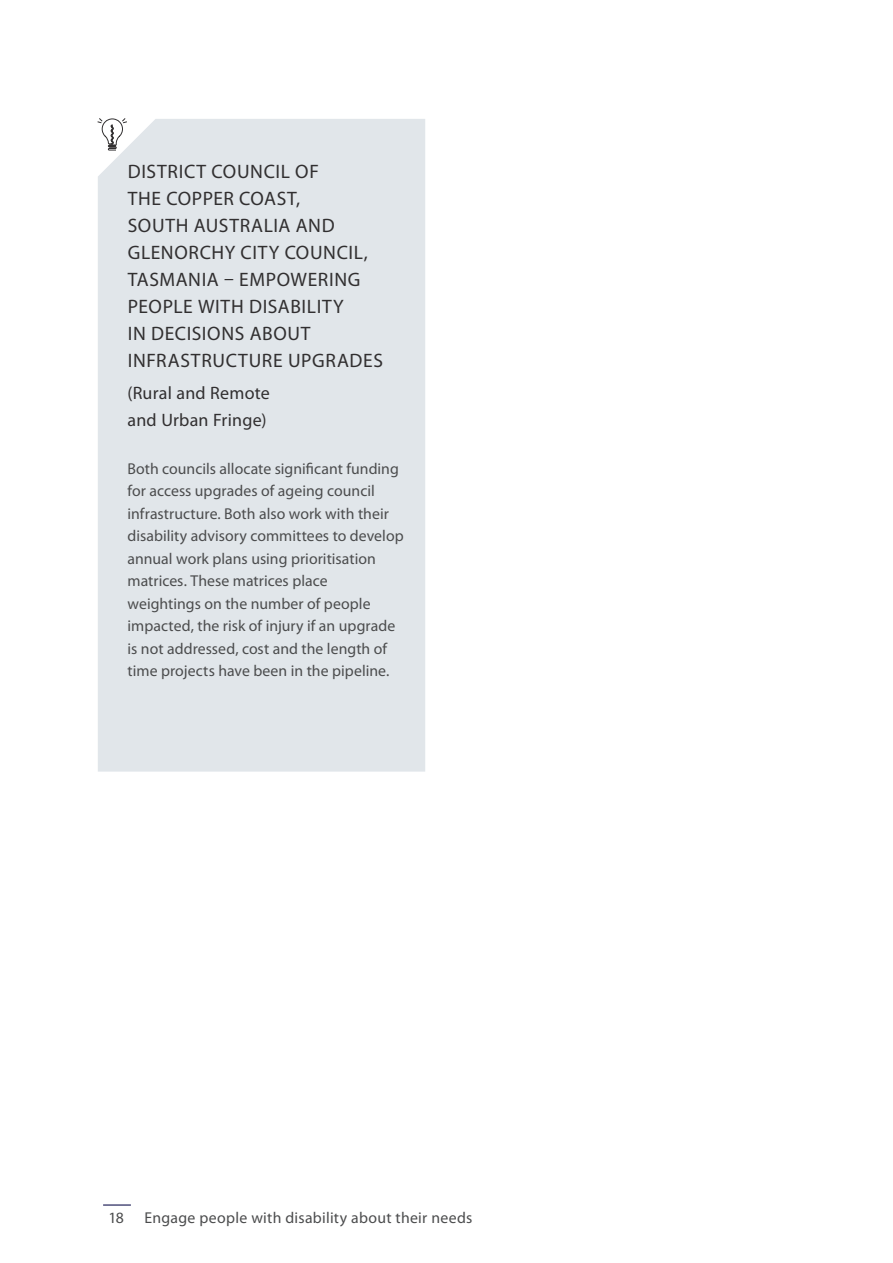
<style>
.page{position:relative;width:893px;height:1263px;background:#fff}
.page>*{position:absolute;margin:0;border:0;box-sizing:border-box;transform-origin:0 0}
.t1{font:19.5px/27px "Myriad Pro";letter-spacing:.035em;color:#312f30}
.t2{font:18px/27px "Myriad Pro";letter-spacing:.01em;color:#312f30}
.t3{font:15.75px/22.5px "Myriad Pro";letter-spacing:.005em;color:#4b4c4d}
</style>
<div class="page">
<div style="left:98px;top:119px;width:327px;height:653px;background:#e1e6ea"></div>
<svg style="left:97px;top:118px;width:73px;height:68px"></svg>
<hr style="left:103px;top:1204px;width:28px;height:2px;background:#4e4f7b">
<h3 class="t1" style="left:128px;top:158px;width:257px">DISTRICT COUNCIL OF<br>THE COPPER COAST,<br>SOUTH AUSTRALIA AND<br>GLENORCHY CITY COUNCIL,<br>TASMANIA – EMPOWERING<br>PEOPLE WITH DISABILITY<br>IN DECISIONS ABOUT<br>INFRASTRUCTURE UPGRADES</h3>
<p class="t2" style="left:128px;top:379px;width:144px">(Rural and Remote and Urban Fringe)</p>
<p class="t3" style="left:128px;top:457px;width:278px">Both councils allocate significant funding for access upgrades of ageing council infrastructure. Both also work with their disability advisory committees to develop annual work plans using prioritisation matrices. These matrices place weightings on the number of people impacted, the risk of injury if an upgrade is not addressed, cost and the length of time projects have been in the pipeline.</p>
<p class="t3" style="left:108px;top:1206px;width:17px">18</p>
<p class="t3" style="left:145px;top:1206px;width:329px">Engage people with disability about their needs</p>
</div>
